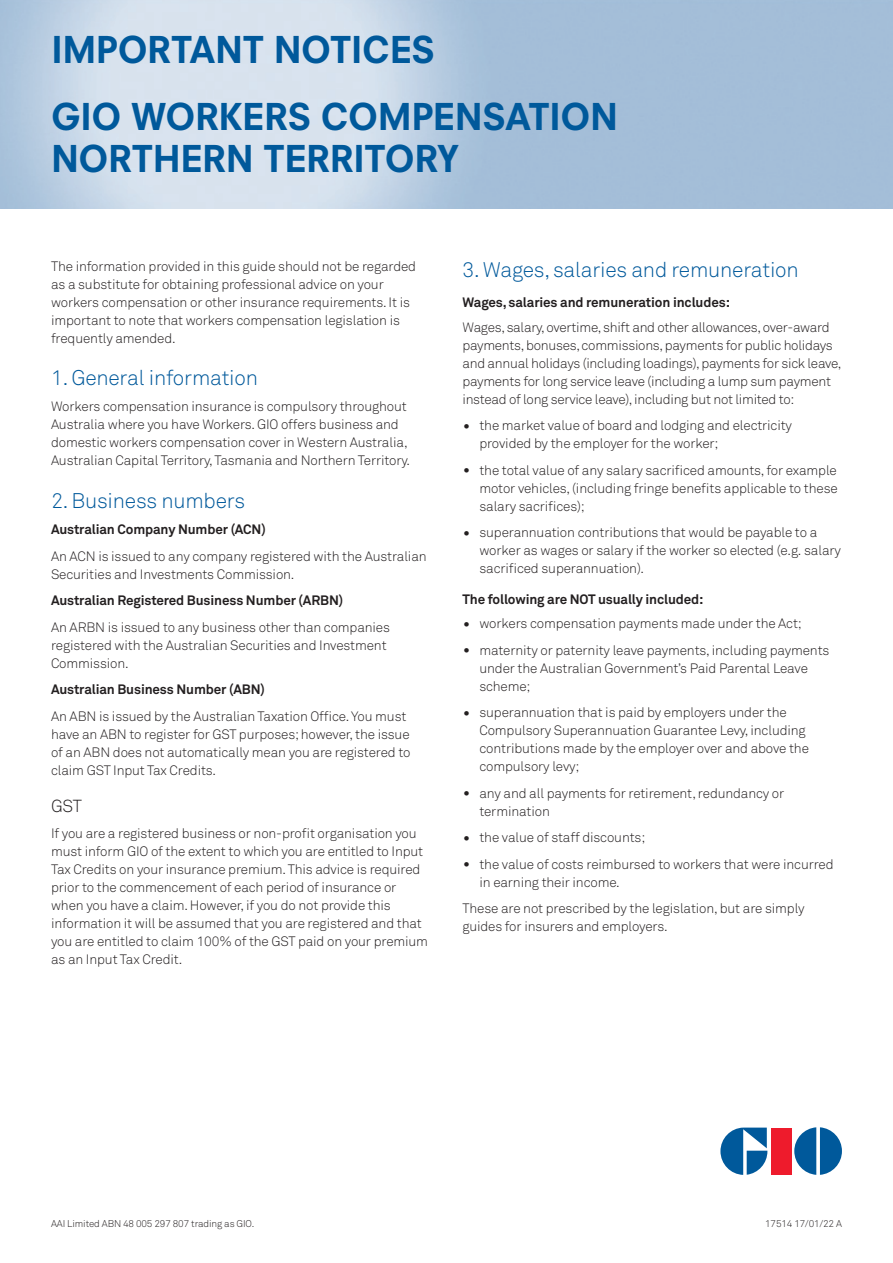
<style>
.page{position:relative;width:893px;height:1263px;background:#fff}
.page>*{position:absolute;margin:0;border:0;box-sizing:border-box;transform-origin:0 0}
.t1{font:800 36px/67.5px "Neuzeit SLT Std";letter-spacing:-.015em;color:#00599b}
.t2{font:300 21px "Akkurat Std";letter-spacing:-.01em;color:#00599b}
.t3{font:300 17.25px "Akkurat Std";color:#231f20}
.t4{font:300 13.5px/18px "Akkurat Std";letter-spacing:-.01em;color:#231f20}
.t5{font:700 13.5px "Akkurat Std";letter-spacing:-.01em;color:#231f20}
.t6{font:300 9.75px "Akkurat Std";letter-spacing:-.01em;color:#231f20}
.s1{font-size:19.5px}
</style>
<div class="page">
<div style="left:771px;top:1127px;width:21px;height:47px;background:#ee1b2c"></div>
<svg style="left:794px;top:1127px;width:48px;height:48px"></svg>
<svg style="left:720px;top:1127px;width:47px;height:48px"></svg>
<h1 class="t1" style="left:51px;top:16px;width:568px">IMPORTANT NOTICES<br>GIO WORKERS COMPENSATION</h1>
<h1 class="t1" style="left:51px;top:125px;width:410px">NORTHERN TERRITORY</h1>
<p class="t4" style="left:51px;top:257px;width:367px">The information provided in this guide should not be regarded as a substitute for obtaining professional advice on your workers compensation or other insurance requirements. It is important to note that workers compensation legislation is frequently amended.</p>
<h2 class="t2" style="left:51px;top:365px;width:208px">1. General information</h2>
<p class="t4" style="left:51px;top:398px;width:360px">Workers compensation insurance is compulsory throughout Australia where you have Workers. GIO offers business and domestic workers compensation cover in Western Australia, Australian Capital Territory, Tasmania and Northern Territory.</p>
<h2 class="t2" style="left:51px;top:488px;width:196px">2. Business numbers</h2>
<p class="t5" style="left:51px;top:521px;width:216px">Australian Company Number (ACN)</p>
<p class="t4" style="left:51px;top:547px;width:377px">An ACN is issued to any company registered with the Australian<br>Securities and Investments Commission.</p>
<p class="t5" style="left:51px;top:592px;width:294px">Australian Registered Business Number (ARBN)</p>
<p class="t4" style="left:51px;top:618px;width:340px">An ARBN is issued to any business other than companies registered with the Australian Securities and Investment<br>Commission.</p>
<p class="t5" style="left:51px;top:681px;width:215px">Australian Business Number (ABN)</p>
<p class="t4" style="left:51px;top:707px;width:361px">An ABN is issued by the Australian Taxation Office. You must have an ABN to register for GST purposes; however, the issue of an ABN does not automatically mean you are registered to claim GST Input Tax Credits.</p>
<p class="t3" style="left:51px;top:796px;width:32px">GST</p>
<p class="t4" style="left:51px;top:825px;width:379px">If you are a registered business or non-profit organisation you must inform GIO of the extent to which you are entitled to Input Tax Credits on your insurance premium. This advice is required prior to the commencement of each period of insurance or when you have a claim. However, if you do not provide this information it will be assumed that you are registered and that you are entitled to claim 100% of the GST paid on your premium as an Input Tax Credit.</p>
<h2 class="t2" style="left:462px;top:257px;width:338px">3. Wages, salaries and remuneration</h2>
<p class="t5" style="left:462px;top:294px;width:269px">Wages, salaries and remuneration includes:</p>
<p class="t4" style="left:462px;top:318px;width:381px">Wages, salary, overtime, shift and other allowances, over-award payments, bonuses, commissions, payments for public holidays and annual holidays (including loadings), payments for sick leave, payments for long service leave (including a lump sum payment instead of long service leave), including but not limited to:</p>
<p class="t4" style="left:479px;top:416px;width:314px;text-indent:-17px"><span class="s1">•</span> the market value of board and lodging and electricity provided by the employer for the worker;</p>
<p class="t4" style="left:479px;top:461px;width:360px;text-align:justify;text-indent:-17px"><span class="s1">•</span> the total value of any salary sacrificed amounts, for example motor vehicles, (including fringe benefits applicable to these salary sacrifices);</p>
<p class="t4" style="left:479px;top:523px;width:363px;text-indent:-17px"><span class="s1">•</span> superannuation contributions that would be payable to a worker as wages or salary if the worker so elected (e.g. salary sacrificed superannuation).</p>
<p class="t5" style="left:462px;top:591px;width:243px">The following are NOT usually included:</p>
<p class="t4" style="left:462px;top:615px;width:341px"><span class="s1">•</span> workers compensation payments made under the Act;</p>
<p class="t4" style="left:479px;top:641px;width:352px;text-indent:-17px"><span class="s1">•</span> maternity or paternity leave payments, including payments under the Australian Government’s Paid Parental Leave scheme;</p>
<p class="t4" style="left:479px;top:704px;width:331px;text-indent:-17px"><span class="s1">•</span> superannuation that is paid by employers under the Compulsory Superannuation Guarantee Levy, including contributions made by the employer over and above the compulsory levy;</p>
<p class="t4" style="left:479px;top:784px;width:306px;text-indent:-17px"><span class="s1">•</span> any and all payments for retirement, redundancy or termination</p>
<p class="t4" style="left:462px;top:829px;width:184px"><span class="s1">•</span> the value of staff discounts;</p>
<p class="t4" style="left:479px;top:855px;width:356px;text-indent:-17px"><span class="s1">•</span> the value of costs reimbursed to workers that were incurred in earning their income.</p>
<p class="t4" style="left:462px;top:900px;width:344px">These are not prescribed by the legislation, but are simply guides for insurers and employers.</p>
<p class="t6" style="left:51px;top:1218px;width:205px">AAI Limited ABN 48 005 297 807 trading as GIO.</p>
<p class="t6" style="left:765px;top:1218px;width:78px">17514 17/01/22 A</p>
</div>
